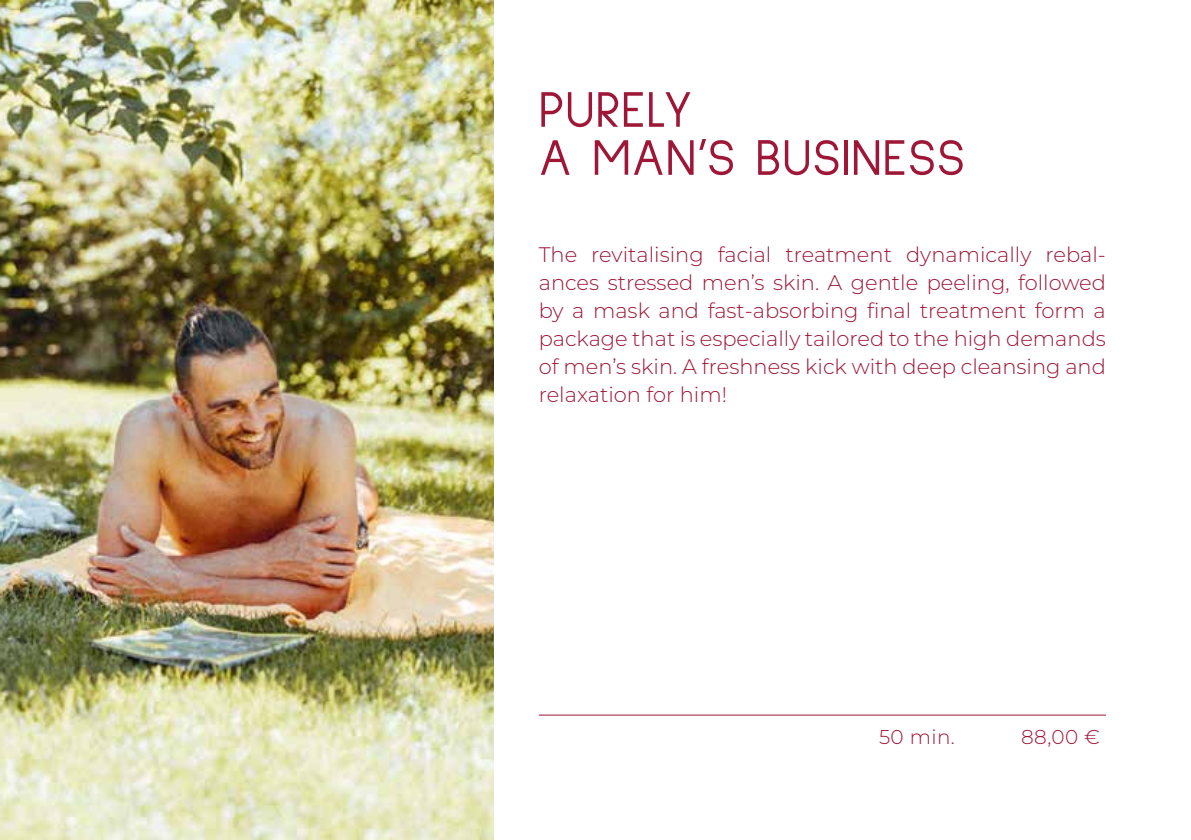
<style>
.page{position:relative;width:1191px;height:840px;background:#fff}
.page>*{position:absolute;margin:0;border:0;box-sizing:border-box;transform-origin:0 0}
.t1{font:52px/48px "Sulphur Point";letter-spacing:.02em;color:#9e1737}
.t2{font:300 21px/28px "Montserrat";color:#9e1737;text-align:justify}
.t3{font:300 20px "Montserrat";letter-spacing:.02em;color:#9e1737}
</style>
<div class="page">
<img style="left:0;top:0;width:493px;height:839px">
<hr style="left:539px;top:714px;width:567px;height:1px;background:#9e1737">
<h1 class="t1" style="left:539px;top:85px;width:427px">PURELY<br>A MAN’S BUSINESS</h1>
<p class="t2" style="left:538px;top:239px;width:569px">The revitalising facial treatment dynamically rebal&shy;ances stressed men’s skin. A gentle peeling, followed by a mask and fast-absorbing final treatment form a package that is especially tailored to the high demands of men’s skin. A freshness kick with deep cleansing and relaxation for him!</p>
<p class="t3" style="left:879px;top:723px;width:77px">50 min.</p>
<p class="t3" style="left:1021px;top:723px;width:81px">88,00 €</p>
</div>
